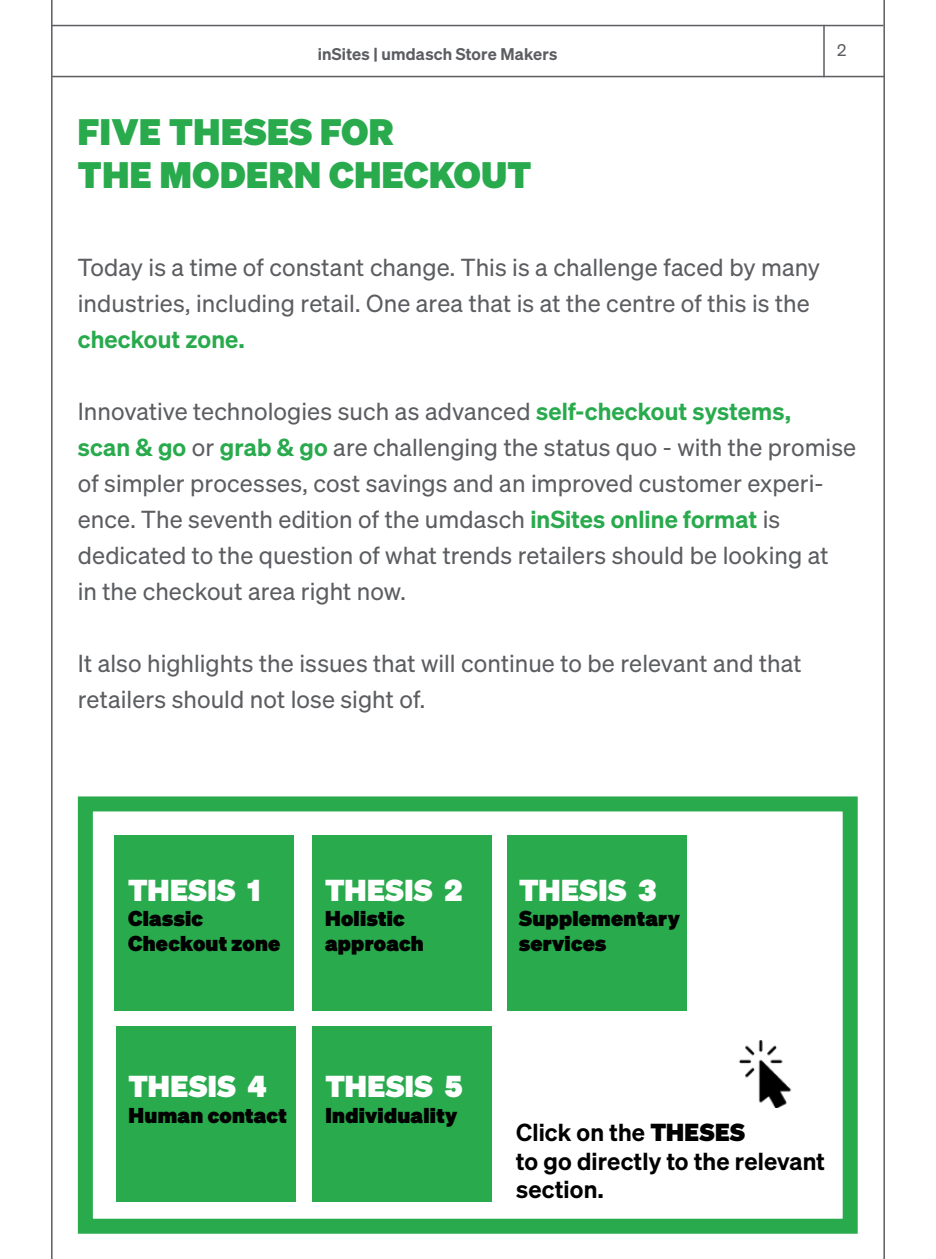
<style>
.page{position:relative;width:936px;height:1259px;background:#fff}
.page>*{position:absolute;margin:0;border:0;box-sizing:border-box;transform-origin:0 0}
.t1{font:36px/43.2px "Sohne Extrafett";letter-spacing:.02em;color:#28aa4d}
.t2{font:29.55px "Sohne Extrafett";letter-spacing:.02em;color:#fff}
.t3{font:24px/36px "Sohne Buch";letter-spacing:.005em;color:#5c5d61}
.t4{font:600 24px/28.8px "Sohne";letter-spacing:.005em;color:#000}
.t5{font:600 24px "Sohne";letter-spacing:.005em;color:#28aa4d}
.t6{font:21px/25.2px "Sohne Extrafett";letter-spacing:.015em;color:#000}
.t7{font:600 16.5px "Sohne";letter-spacing:.015em;color:#5c5d61}
.t8{font:16.5px "Sohne Buch";color:#5c5d61}
.s1{font-family:"Sohne";font-weight:600;color:#28aa4d}
.s2{font-family:"Sohne Extrafett";font-weight:400}
</style>
<div class="page">
<hr style="left:52px;top:25px;width:831px;height:1px;background:#5c5d61">
<hr style="left:52px;top:76px;width:832px;height:1px;background:#5c5d61">
<hr style="left:823px;top:25px;width:1px;height:52px;background:#5c5d61">
<hr style="left:51px;top:0;width:2px;height:1259px;background:#5c5d61">
<hr style="left:883px;top:0;width:1px;height:1259px;background:#5c5d61">
<div style="left:78px;top:796px;width:779px;height:437px;border:15px solid #28aa4d"></div>
<div style="left:114px;top:835px;width:180px;height:175px;background:#28aa4d"></div>
<div style="left:312px;top:835px;width:180px;height:175px;background:#28aa4d"></div>
<div style="left:506px;top:835px;width:180px;height:175px;background:#28aa4d"></div>
<div style="left:116px;top:1026px;width:180px;height:176px;background:#28aa4d"></div>
<div style="left:312px;top:1026px;width:180px;height:176px;background:#28aa4d"></div>
<img style="left:738px;top:1041px;width:54px;height:66px">
<p class="t7" style="left:318px;top:43px;width:241px">inSites | umdasch Store Makers</p>
<p class="t8" style="left:837px;top:41px;width:11px">2</p>
<h1 class="t1" style="left:78px;top:109px;width:455px">FIVE THESES FOR<br>THE MODERN CHECKOUT</h1>
<p class="t3" style="left:78px;top:249px;width:743px">Today is a time of constant change. This is a challenge faced by many industries, including retail. One area that is at the centre of this is the</p>
<p class="t5" style="left:78px;top:324px;width:168px">checkout zone.</p>
<p class="t3" style="left:78px;top:393px;width:779px">Innovative technologies such as advanced <span class="s1">self-checkout systems,<br>scan &amp; go</span> or <span class="s1">grab &amp; go</span> are challenging the status quo - with the promise of simpler processes, cost savings and an improved customer experi&shy;ence. The seventh edition of the umdasch <span class="s1">inSites online format</span> is dedicated to the question of what trends retailers should be looking at<br>in the checkout area right now.</p>
<p class="t3" style="left:78px;top:645px;width:725px">It also highlights the issues that will continue to be relevant and that retailers should not lose sight of.</p>
<p class="t2" style="left:128px;top:870px;width:134px">THESIS 1</p>
<p class="t6" style="left:128px;top:905px;width:154px">Classic<br>Checkout zone</p>
<p class="t2" style="left:325px;top:870px;width:139px">THESIS 2</p>
<p class="t6" style="left:325px;top:905px;width:100px">Holistic approach</p>
<p class="t2" style="left:128px;top:1067px;width:140px">THESIS 4</p>
<p class="t6" style="left:128px;top:1101px;width:160px">Human contact</p>
<p class="t2" style="left:325px;top:1067px;width:139px">THESIS 5</p>
<p class="t6" style="left:325px;top:1101px;width:133px">Individuality</p>
<p class="t2" style="left:519px;top:870px;width:139px">THESIS 3</p>
<p class="t6" style="left:519px;top:905px;width:162px">Supplementary services</p>
<p class="t4" style="left:516px;top:1117px;width:310px">Click on the <span class="s2">THESES<br></span>to go directly to the relevant section.</p>
</div>
